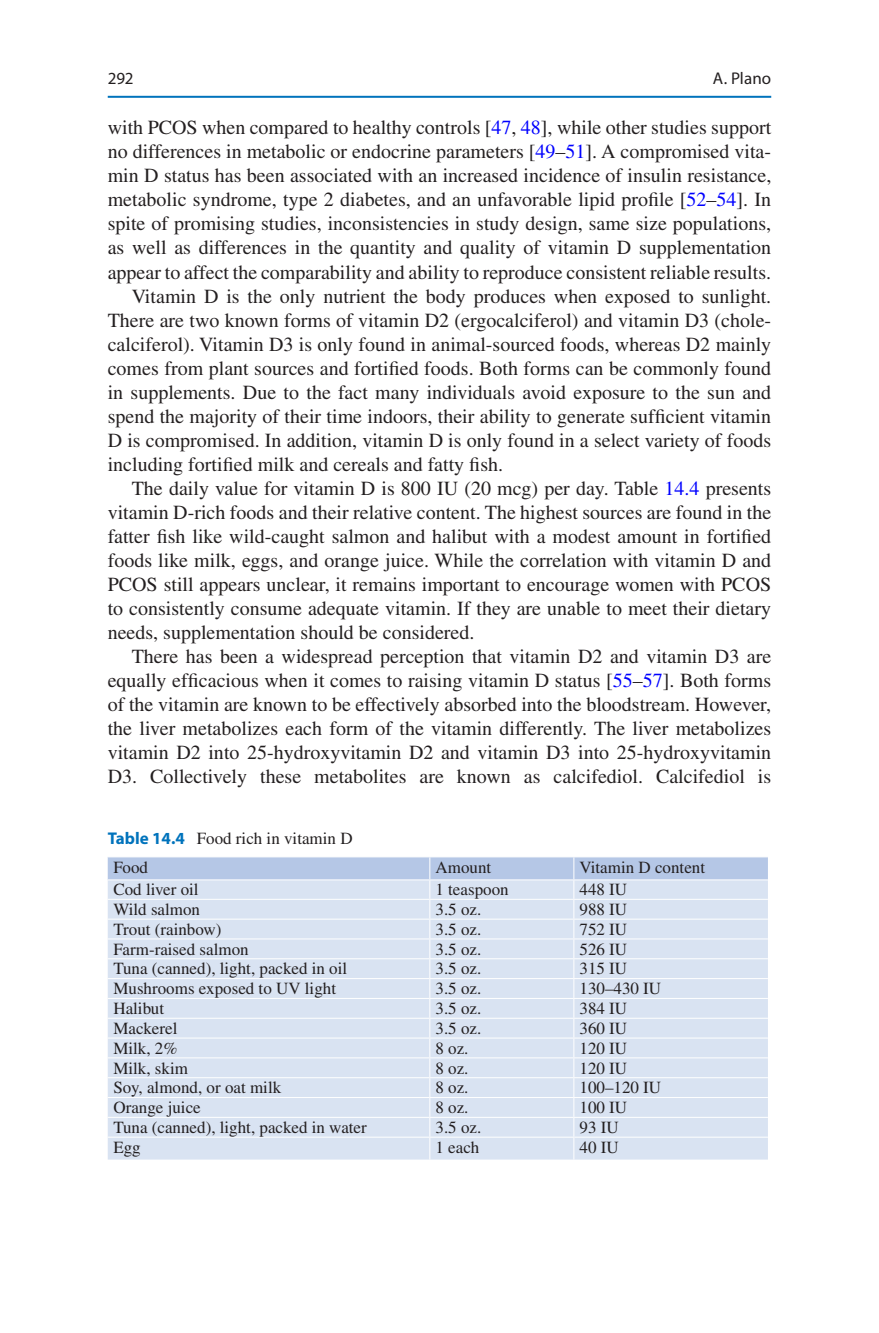
<style>
.page{position:relative;width:879px;height:1333px;background:#fff}
.page>*{position:absolute;margin:0;border:0;box-sizing:border-box;transform-origin:0 0}
.t1{font:20px "Times LT Std";color:#231f20}
.t2{font:17px/28.8px "Times LT Std";color:#231f20}
.t3{font:17px "Myriad Pro Regular 2";letter-spacing:.005em;color:#231f20}
.t4{font:17px "Myriad Pro";color:#231f20}
.s1{color:#00f}
.s2{font-family:"Myriad Pro";font-weight:700;color:#0073bc}
</style>
<div class="page">
<svg style="left:108px;top:857px;width:660px;height:302px;background:#d8e2f1"></svg>
<hr style="left:108px;top:96px;width:663px;height:2px;background:#0073bc">
<p class="t3" style="left:713px;top:68px;width:60px">A. Plano</p>
<p class="t4" style="left:108px;top:68px;width:27px">292</p>
<p class="t1" style="left:108px;top:116px;width:665px">with PCOS when compared to healthy controls [<span class="s1">47</span>, <span class="s1">48</span>], while other studies support</p>
<p class="t1" style="left:108px;top:140px;width:665px">no differences in metabolic or endocrine parameters [<span class="s1">49</span>–<span class="s1">51</span>]. A compromised vita-</p>
<p class="t1" style="left:108px;top:164px;width:665px">min D status has been associated with an increased incidence of insulin resistance,</p>
<p class="t1" style="left:108px;top:188px;width:665px">metabolic syndrome, type 2 diabetes, and an unfavorable lipid profile [<span class="s1">52</span>–<span class="s1">54</span>]. In</p>
<p class="t1" style="left:108px;top:212px;width:665px">spite of promising studies, inconsistencies in study design, same size populations,</p>
<p class="t1" style="left:108px;top:236px;width:665px">as well as differences in the quantity and quality of vitamin D supplementation</p>
<p class="t1" style="left:108px;top:260px;width:665px">appear to affect the comparability and ability to reproduce consistent reliable results.</p>
<p class="t1" style="left:132px;top:284px;width:641px">Vitamin D is the only nutrient the body produces when exposed to sunlight.</p>
<p class="t1" style="left:108px;top:308px;width:665px">There are two known forms of vitamin D2 (ergocalciferol) and vitamin D3 (chole-</p>
<p class="t1" style="left:108px;top:332px;width:665px">calciferol). Vitamin D3 is only found in animal-sourced foods, whereas D2 mainly</p>
<p class="t1" style="left:108px;top:356px;width:665px">comes from plant sources and fortified foods. Both forms can be commonly found</p>
<p class="t1" style="left:108px;top:380px;width:665px">in supplements. Due to the fact many individuals avoid exposure to the sun and</p>
<p class="t1" style="left:108px;top:404px;width:665px">spend the majority of their time indoors, their ability to generate sufficient vitamin</p>
<p class="t1" style="left:108px;top:428px;width:665px">D is compromised. In addition, vitamin D is only found in a select variety of foods</p>
<p class="t1" style="left:108px;top:452px;width:397px">including fortified milk and cereals and fatty fish.</p>
<p class="t1" style="left:132px;top:476px;width:641px">The daily value for vitamin D is 800 IU (20 mcg) per day. Table <span class="s1">14.4</span> presents</p>
<p class="t1" style="left:108px;top:500px;width:665px">vitamin D-rich foods and their relative content. The highest sources are found in the</p>
<p class="t1" style="left:108px;top:524px;width:665px">fatter fish like wild-caught salmon and halibut with a modest amount in fortified</p>
<p class="t1" style="left:108px;top:548px;width:665px">foods like milk, eggs, and orange juice. While the correlation with vitamin D and</p>
<p class="t1" style="left:108px;top:572px;width:665px">PCOS still appears unclear, it remains important to encourage women with PCOS</p>
<p class="t1" style="left:108px;top:596px;width:665px">to consistently consume adequate vitamin. If they are unable to meet their dietary</p>
<p class="t1" style="left:108px;top:620px;width:368px">needs, supplementation should be considered.</p>
<p class="t1" style="left:132px;top:644px;width:641px">There has been a widespread perception that vitamin D2 and vitamin D3 are</p>
<p class="t1" style="left:108px;top:668px;width:665px">equally efficacious when it comes to raising vitamin D status [<span class="s1">55</span>–<span class="s1">57</span>]. Both forms</p>
<p class="t1" style="left:108px;top:692px;width:665px">of the vitamin are known to be effectively absorbed into the bloodstream. However,</p>
<p class="t1" style="left:108px;top:716px;width:665px">the liver metabolizes each form of the vitamin differently. The liver metabolizes</p>
<p class="t1" style="left:108px;top:740px;width:665px">vitamin D2 into 25-hydroxyvitamin D2 and vitamin D3 into 25-hydroxyvitamin</p>
<p class="t1" style="left:108px;top:764px;width:665px">D3. Collectively these metabolites are known as calcifediol. Calcifediol is</p>
<p class="t2" style="left:113px;top:824px;width:241px;text-indent:-6px"><span class="s2">Table 14.4</span> Food rich in vitamin D<br>Food</p>
<p class="t2" style="left:435px;top:852px;width:57px">Amount</p>
<p class="t2" style="left:579px;top:853px;width:127px">Vitamin D content</p>
<p class="t2" style="left:113px;top:875px;width:87px">Cod liver oil</p>
<p class="t2" style="left:435px;top:875px;width:75px">1 teaspoon</p>
<p class="t2" style="left:579px;top:875px;width:49px">448 IU</p>
<p class="t2" style="left:113px;top:894px;width:88px">Wild salmon</p>
<p class="t2" style="left:435px;top:894px;width:47px">3.5 oz.</p>
<p class="t2" style="left:579px;top:894px;width:49px">988 IU</p>
<p class="t2" style="left:113px;top:914px;width:110px">Trout (rainbow)</p>
<p class="t2" style="left:435px;top:914px;width:47px">3.5 oz.</p>
<p class="t2" style="left:579px;top:914px;width:49px">752 IU</p>
<p class="t2" style="left:113px;top:934px;width:137px">Farm-raised salmon</p>
<p class="t2" style="left:435px;top:934px;width:47px">3.5 oz.</p>
<p class="t2" style="left:579px;top:934px;width:49px">526 IU</p>
<p class="t2" style="left:113px;top:954px;width:235px">Tuna (canned), light, packed in oil</p>
<p class="t2" style="left:435px;top:954px;width:47px">3.5 oz.</p>
<p class="t2" style="left:579px;top:954px;width:49px">315 IU</p>
<p class="t2" style="left:113px;top:974px;width:224px">Mushrooms exposed to UV light</p>
<p class="t2" style="left:435px;top:974px;width:47px">3.5 oz.</p>
<p class="t2" style="left:579px;top:974px;width:83px">130–430 IU</p>
<p class="t2" style="left:113px;top:993px;width:52px">Halibut</p>
<p class="t2" style="left:435px;top:993px;width:47px">3.5 oz.</p>
<p class="t2" style="left:579px;top:993px;width:49px">384 IU</p>
<p class="t2" style="left:113px;top:1013px;width:66px">Mackerel</p>
<p class="t2" style="left:435px;top:1013px;width:47px">3.5 oz.</p>
<p class="t2" style="left:579px;top:1013px;width:49px">360 IU</p>
<p class="t2" style="left:113px;top:1033px;width:66px">Milk, 2%</p>
<p class="t2" style="left:435px;top:1033px;width:35px">8 oz.</p>
<p class="t2" style="left:579px;top:1033px;width:49px">120 IU</p>
<p class="t2" style="left:113px;top:1053px;width:76px">Milk, skim</p>
<p class="t2" style="left:435px;top:1053px;width:35px">8 oz.</p>
<p class="t2" style="left:579px;top:1053px;width:49px">120 IU</p>
<p class="t2" style="left:113px;top:1073px;width:169px">Soy, almond, or oat milk</p>
<p class="t2" style="left:435px;top:1073px;width:35px">8 oz.</p>
<p class="t2" style="left:579px;top:1073px;width:83px">100–120 IU</p>
<p class="t2" style="left:113px;top:1092px;width:89px">Orange juice</p>
<p class="t2" style="left:435px;top:1092px;width:35px">8 oz.</p>
<p class="t2" style="left:579px;top:1092px;width:49px">100 IU</p>
<p class="t2" style="left:113px;top:1112px;width:255px">Tuna (canned), light, packed in water</p>
<p class="t2" style="left:435px;top:1112px;width:47px">3.5 oz.</p>
<p class="t2" style="left:579px;top:1112px;width:41px">93 IU</p>
<p class="t2" style="left:113px;top:1132px;width:29px">Egg</p>
<p class="t2" style="left:435px;top:1132px;width:45px">1 each</p>
<p class="t2" style="left:579px;top:1132px;width:41px">40 IU</p>
</div>
